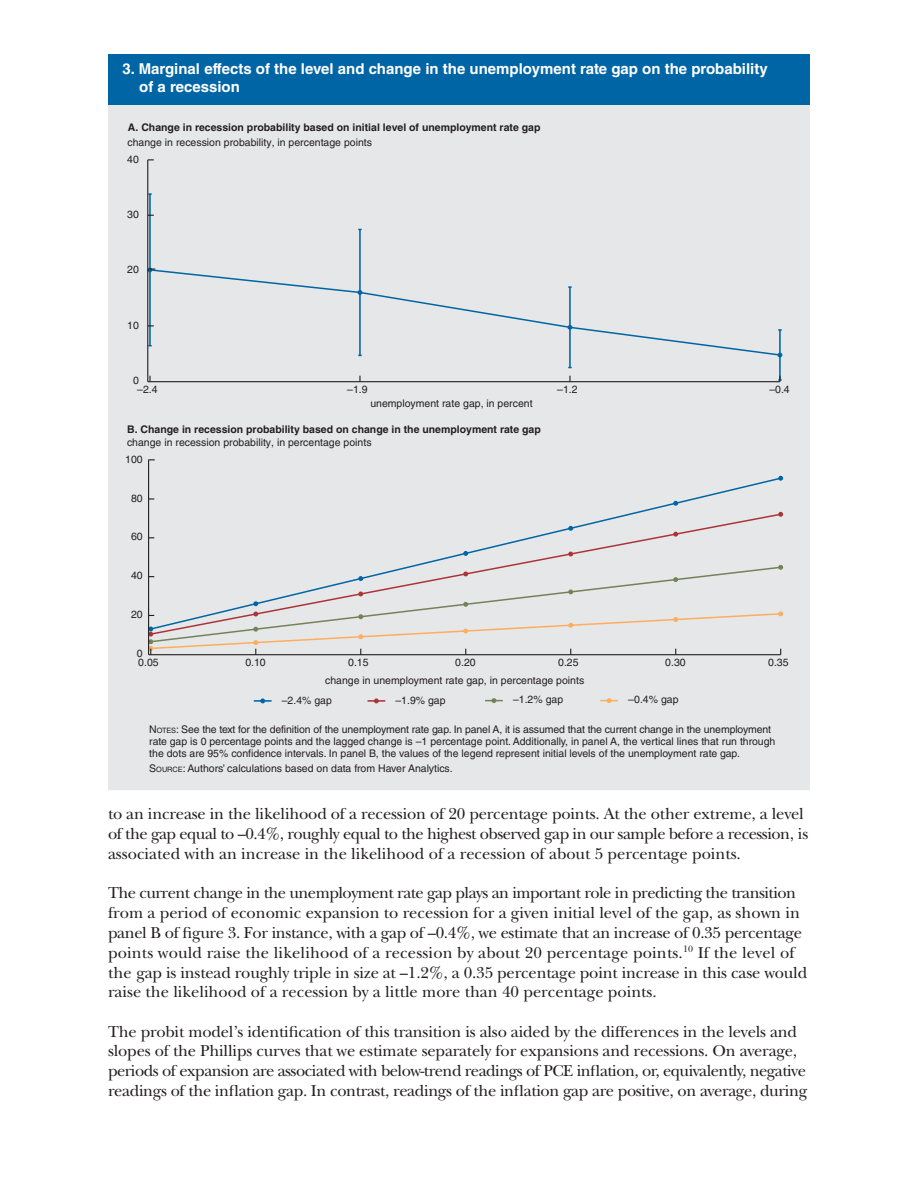
<style>
.page{position:relative;width:918px;height:1188px;background:#fff}
.page>*{position:absolute;margin:0;border:0;box-sizing:border-box;transform-origin:0 0}
.CFL_body_text{font:16.5px/19.8px "New Baskerville Std";letter-spacing:-.01em;color:#231f20}
.figure_title{font:700 15px/18px "Helvetica LT Std";color:#fff}
.notes_and_sources{font:10.5px/12px "Helvetica LT Std";color:#231f20}
.t1{font:700 10.5px "Helvetica LT Std";color:#231f20}
.s1{font-style:inherit}
.s2{font-size:7.35px}
</style>
<div class="page">
<div style="left:108px;top:58px;width:702px;height:732px;background:#e6e7e9"></div>
<div style="left:108px;top:54px;width:702px;height:50px;background:#0065a4"></div>
<hr style="left:149px;top:194px;width:2px;height:152px;background:#0065a4">
<hr style="left:359px;top:229px;width:2px;height:126px;background:#0065a4">
<hr style="left:569px;top:287px;width:2px;height:81px;background:#0065a4">
<hr style="left:779px;top:330px;width:2px;height:50px;background:#0065a4">
<hr style="left:147px;top:160px;width:1px;height:222px;background:#231f20">
<svg style="left:148px;top:267px;width:634px;height:90px"></svg>
<hr style="left:148px;top:381px;width:632px;height:1px;background:#231f20">
<svg style="left:149px;top:376px;width:2px;height:6px"></svg>
<svg style="left:359px;top:376px;width:2px;height:6px"></svg>
<svg style="left:569px;top:376px;width:2px;height:6px"></svg>
<svg style="left:778px;top:376px;width:4px;height:6px"></svg>
<hr style="left:148px;top:460px;width:1px;height:195px;background:#231f20">
<svg style="left:148px;top:476px;width:635px;height:179px"></svg>
<svg style="left:254px;top:699px;width:18px;height:4px"></svg>
<svg style="left:368px;top:699px;width:17px;height:4px"></svg>
<svg style="left:485px;top:698px;width:18px;height:5px"></svg>
<svg style="left:600px;top:698px;width:18px;height:5px"></svg>
<p class="figure_title" style="left:139px;top:59px;width:630px;text-indent:-17px">3. Marginal effects of the level and change in the unemployment rate gap on the probability of a recession</p>
<p class="t1" style="left:128px;top:121px;width:414px">A. Change in recession probability based on initial level of unemployment rate gap</p>
<p class="notes_and_sources" style="left:128px;top:137px;width:246px">change in recession probability, in percentage points</p>
<p class="notes_and_sources" style="left:127px;top:153px;width:13px">40</p>
<p class="notes_and_sources" style="left:127px;top:208px;width:13px">30</p>
<p class="notes_and_sources" style="left:127px;top:264px;width:13px">20</p>
<p class="notes_and_sources" style="left:127px;top:319px;width:13px">10</p>
<p class="notes_and_sources" style="left:133px;top:374px;width:7px">0</p>
<p class="notes_and_sources" style="left:137px;top:383px;width:22px">–2.4</p>
<p class="notes_and_sources" style="left:347px;top:383px;width:22px">–1.9</p>
<p class="notes_and_sources" style="left:557px;top:383px;width:22px">–1.2</p>
<p class="notes_and_sources" style="left:769px;top:383px;width:22px">–0.4</p>
<p class="notes_and_sources" style="left:370px;top:397px;width:164px">unemployment rate gap, in percent</p>
<p class="t1" style="left:127px;top:423px;width:415px">B. Change in recession probability based on change in the unemployment rate gap</p>
<p class="notes_and_sources" style="left:127px;top:437px;width:246px">change in recession probability, in percentage points</p>
<p class="notes_and_sources" style="left:125px;top:453px;width:19px">100</p>
<p class="notes_and_sources" style="left:131px;top:492px;width:13px">80</p>
<p class="notes_and_sources" style="left:131px;top:531px;width:13px">60</p>
<p class="notes_and_sources" style="left:131px;top:570px;width:13px">40</p>
<p class="notes_and_sources" style="left:131px;top:608px;width:13px">20</p>
<p class="notes_and_sources" style="left:137px;top:647px;width:7px">0</p>
<p class="notes_and_sources" style="left:138px;top:656px;width:22px">0.05</p>
<p class="notes_and_sources" style="left:245px;top:656px;width:22px">0.10</p>
<p class="notes_and_sources" style="left:348px;top:656px;width:22px">0.15</p>
<p class="notes_and_sources" style="left:455px;top:656px;width:22px">0.20</p>
<p class="notes_and_sources" style="left:558px;top:656px;width:22px">0.25</p>
<p class="notes_and_sources" style="left:665px;top:656px;width:22px">0.30</p>
<p class="notes_and_sources" style="left:768px;top:656px;width:22px">0.35</p>
<p class="notes_and_sources" style="left:282px;top:670px;width:304px;line-height:20.1px;text-indent:43px">change in unemployment rate gap, in percentage points –2.4% gap</p>
<p class="notes_and_sources" style="left:395px;top:694px;width:52px">–1.9% gap</p>
<p class="notes_and_sources" style="left:513px;top:694px;width:52px">–1.2% gap</p>
<p class="notes_and_sources" style="left:628px;top:694px;width:52px">–0.4% gap</p>
<p class="notes_and_sources" style="left:149px;top:723px;width:628px"><span class="s1">N</span><span class="s2">OTES</span><span class="s1">:</span> See the text for the definition of the unemployment rate gap. In panel A, it is assumed that the current change in the unemployment rate gap is 0 percentage points and the lagged change is –1 percentage point. Additionally, in panel A, the vertical lines that run through the dots are 95% confidence intervals. In panel B, the values of the legend represent initial levels of the unemployment rate gap.</p>
<p class="notes_and_sources" style="left:149px;top:762px;width:305px"><span class="s1">S</span><span class="s2">OURCE</span><span class="s1">:</span> Authors’ calculations based on data from Haver Analytics.</p>
<p class="CFL_body_text" style="left:108px;top:804px;width:702px">to an increase in the likelihood of a recession of 20 percentage points. At the other extreme, a level of the gap equal to –0.4%, roughly equal to the highest observed gap in our sample before a recession, is associated with an increase in the likelihood of a recession of about 5 percentage points.</p>
<p class="CFL_body_text" style="left:108px;top:883px;width:701px">The current change in the unemployment rate gap plays an important role in predicting the transition from a period of economic expansion to recession for a given initial level of the gap, as shown in panel B of figure 3. For instance, with a gap of –0.4%, we estimate that an increase of 0.35 percentage points would raise the likelihood of a recession by about 20 percentage points.<sup>10</sup> If the level of the gap is instead roughly triple in size at –1.2%, a 0.35 percentage point increase in this case would raise the likelihood of a recession by a little more than 40 percentage points.</p>
<p class="CFL_body_text" style="left:108px;top:1022px;width:701px">The probit model’s identification of this transition is also aided by the differences in the levels and slopes of the Phillips curves that we estimate separately for expansions and recessions. On average, periods of expansion are associated with below-trend readings of PCE inflation, or, equivalently, negative readings of the inflation gap. In contrast, readings of the inflation gap are positive, on average, during</p>
</div>
